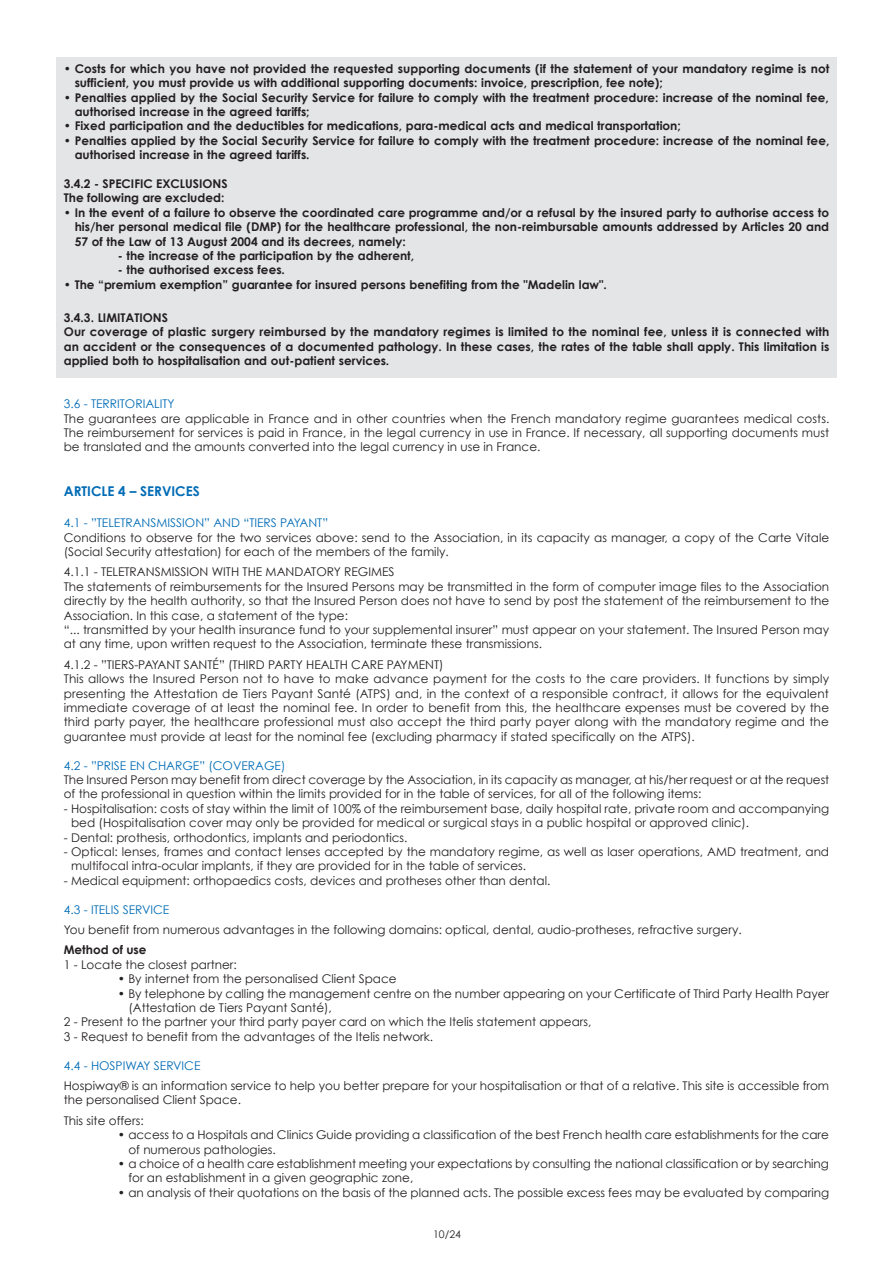
<style>
.page{position:relative;width:893px;height:1263px;background:#fff}
.page>*{position:absolute;margin:0;border:0;box-sizing:border-box;transform-origin:0 0}
.t1{font:700 13.5px "Century Gothic";color:#006cb6}
.t2{font:12px/14.4px "Century Gothic";color:#231f20}
.t3{font:700 12px/14.4px "Century Gothic";color:#231f20}
.t4{font:12px "Century Gothic";color:#006cb6}
.t5{font:10.5px "Century Gothic";color:#231f20}
.s1{font-weight:400}
</style>
<div class="page">
<div style="left:56px;top:57px;width:781px;height:320px;background:#e4e5e7"></div>
<p class="t3" style="left:75px;top:61px;width:756px;text-indent:-11px">• Costs for which you have not provided the requested supporting documents (if the statement of your mandatory regime is not sufficient, you must provide us with additional supporting documents: invoice, prescription, fee note);</p>
<p class="t3" style="left:75px;top:90px;width:756px;text-indent:-11px"><span class="s1">•</span> Penalties applied by the Social Security Service for failure to comply with the treatment procedure: increase of the nominal fee, authorised increase in the agreed tariffs;</p>
<p class="t3" style="left:64px;top:119px;width:618px">• Fixed participation and the deductibles for medications, para-medical acts and medical transportation;</p>
<p class="t3" style="left:75px;top:133px;width:756px;text-indent:-11px">• Penalties applied by the Social Security Service for failure to comply with the treatment procedure: increase of the nominal fee, authorised increase in the agreed tariffs.</p>
<p class="t3" style="left:64px;top:176px;width:165px">3.4.2 - SPECIFIC EXCLUSIONS<br>The following are excluded:</p>
<p class="t3" style="left:75px;top:205px;width:756px;text-align:justify;text-indent:-11px">• In the event of a failure to observe the coordinated care programme and/or a refusal by the insured party to authorise access to his/her personal medical file (DMP) for the healthcare professional, the non-reimbursable amounts addressed by Articles 20 and 57 of the Law of 13 August 2004 and its decrees, namely:</p>
<p class="t3" style="left:118px;top:248px;width:298px">- the increase of the participation by the adherent,</p>
<p class="t3" style="left:118px;top:263px;width:169px">- the authorised excess fees.</p>
<p class="t3" style="left:64px;top:277px;width:545px">• The “premium exemption” guarantee for insured persons benefiting from the "Madelin law".</p>
<p class="t3" style="left:64px;top:310px;width:767px">3.4.3. LIMITATIONS<br>Our coverage of plastic surgery reimbursed by the mandatory regimes is limited to the nominal fee, unless it is connected with an accident or the consequences of a documented pathology. In these cases, the rates of the table shall apply. This limitation is applied both to hospitalisation and out-patient services.</p>
<p class="t4" style="left:64px;top:397px;width:112px">3.6 - TERRITORIALITY</p>
<p class="t2" style="left:64px;top:411px;width:767px;text-align:justify">The guarantees are applicable in France and in other countries when the French mandatory regime guarantees medical costs.<br>The reimbursement for services is paid in France, in the legal currency in use in France. If necessary, all supporting documents must be translated and the amounts converted into the legal currency in use in France.</p>
<p class="t1" style="left:64px;top:483px;width:138px">ARTICLE 4 – SERVICES</p>
<p class="t4" style="left:64px;top:515px;width:266px">4.1 - ”TELETRANSMISSION” AND “TIERS PAYANT”</p>
<p class="t2" style="left:64px;top:530px;width:767px">Conditions to observe for the two services above: send to the Association, in its capacity as manager, a copy of the Carte Vitale (Social Security attestation) for each of the members of the family.</p>
<p class="t2" style="left:64px;top:565px;width:767px">4.1.1 - TELETRANSMISSION WITH THE MANDATORY REGIMES<br>The statements of reimbursements for the Insured Persons may be transmitted in the form of computer image files to the Association directly by the health authority, so that the Insured Person does not have to send by post the statement of the reimbursement to the Association. In this case, a statement of the type:<br>“... transmitted by your health insurance fund to your supplemental insurer” must appear on your statement. The Insured Person may at any time, upon written request to the Association, terminate these transmissions.</p>
<p class="t2" style="left:64px;top:657px;width:767px">4.1.2 - ”TIERS-PAYANT SANTÉ” (THIRD PARTY HEALTH CARE PAYMENT)<br>This allows the Insured Person not to have to make advance payment for the costs to the care providers. It functions by simply presenting the Attestation de Tiers Payant Santé (ATPS) and, in the context of a responsible contract, it allows for the equivalent immediate coverage of at least the nominal fee. In order to benefit from this, the healthcare expenses must be covered by the third party payer, the healthcare professional must also accept the third party payer along with the mandatory regime and the guarantee must provide at least for the nominal fee (excluding pharmacy if stated specifically on the ATPS).</p>
<p class="t4" style="left:64px;top:758px;width:223px">4.2 - ”PRISE EN CHARGE” (COVERAGE)</p>
<p class="t2" style="left:64px;top:772px;width:767px">The Insured Person may benefit from direct coverage by the Association, in its capacity as manager, at his/her request or at the request of the professional in question within the limits provided for in the table of services, for all of the following items:</p>
<p class="t2" style="left:71px;top:801px;width:760px;text-indent:-7px">- Hospitalisation: costs of stay within the limit of 100% of the reimbursement base, daily hospital rate, private room and accompanying bed (Hospitalisation cover may only be provided for medical or surgical stays in a public hospital or approved clinic).</p>
<p class="t2" style="left:64px;top:830px;width:345px">- Dental: prothesis, orthodontics, implants and periodontics.</p>
<p class="t2" style="left:71px;top:844px;width:760px;text-indent:-7px">- Optical: lenses, frames and contact lenses accepted by the mandatory regime, as well as laser operations, AMD treatment, and multifocal intra-ocular implants, if they are provided for in the table of services.</p>
<p class="t2" style="left:64px;top:873px;width:488px">- Medical equipment: orthopaedics costs, devices and protheses other than dental.</p>
<p class="t4" style="left:64px;top:902px;width:107px">4.3 - ITELIS SERVICE</p>
<p class="t2" style="left:64px;top:922px;width:679px">You benefit from numerous advantages in the following domains: optical, dental, audio-protheses, refractive surgery.</p>
<p class="t3" style="left:64px;top:942px;width:84px">Method of use</p>
<p class="t2" style="left:64px;top:957px;width:174px">1 - Locate the closest partner:</p>
<p class="t2" style="left:118px;top:971px;width:280px">• By internet from the personalised Client Space</p>
<p class="t2" style="left:118px;top:986px;width:713px">• By telephone by calling the management centre on the number appearing on your Certificate of Third Party Health Payer</p>
<p class="t2" style="left:128px;top:1000px;width:205px">(Attestation de Tiers Payant Santé),</p>
<p class="t2" style="left:64px;top:1015px;width:529px">2 - Present to the partner your third party payer card on which the Itelis statement appears,</p>
<p class="t2" style="left:64px;top:1029px;width:371px">3 - Request to benefit from the advantages of the Itelis network.</p>
<p class="t4" style="left:64px;top:1058px;width:138px">4.4 - HOSPIWAY SERVICE</p>
<p class="t2" style="left:64px;top:1078px;width:767px">Hospiway® is an information service to help you better prepare for your hospitalisation or that of a relative. This site is accessible from the personalised Client Space.</p>
<p class="t2" style="left:64px;top:1113px;width:81px">This site offers:</p>
<p class="t2" style="left:128px;top:1127px;width:702px;text-indent:-11px">• access to a Hospitals and Clinics Guide providing a classification of the best French health care establishments for the care of numerous pathologies.</p>
<p class="t2" style="left:128px;top:1156px;width:702px;text-indent:-11px">• a choice of a health care establishment meeting your expectations by consulting the national classification or by searching for an establishment in a given geographic zone,</p>
<p class="t2" style="left:118px;top:1185px;width:713px">• an analysis of their quotations on the basis of the planned acts. The possible excess fees may be evaluated by comparing</p>
<p class="t5" style="left:433px;top:1227px;width:29px">10/24</p>
</div>
